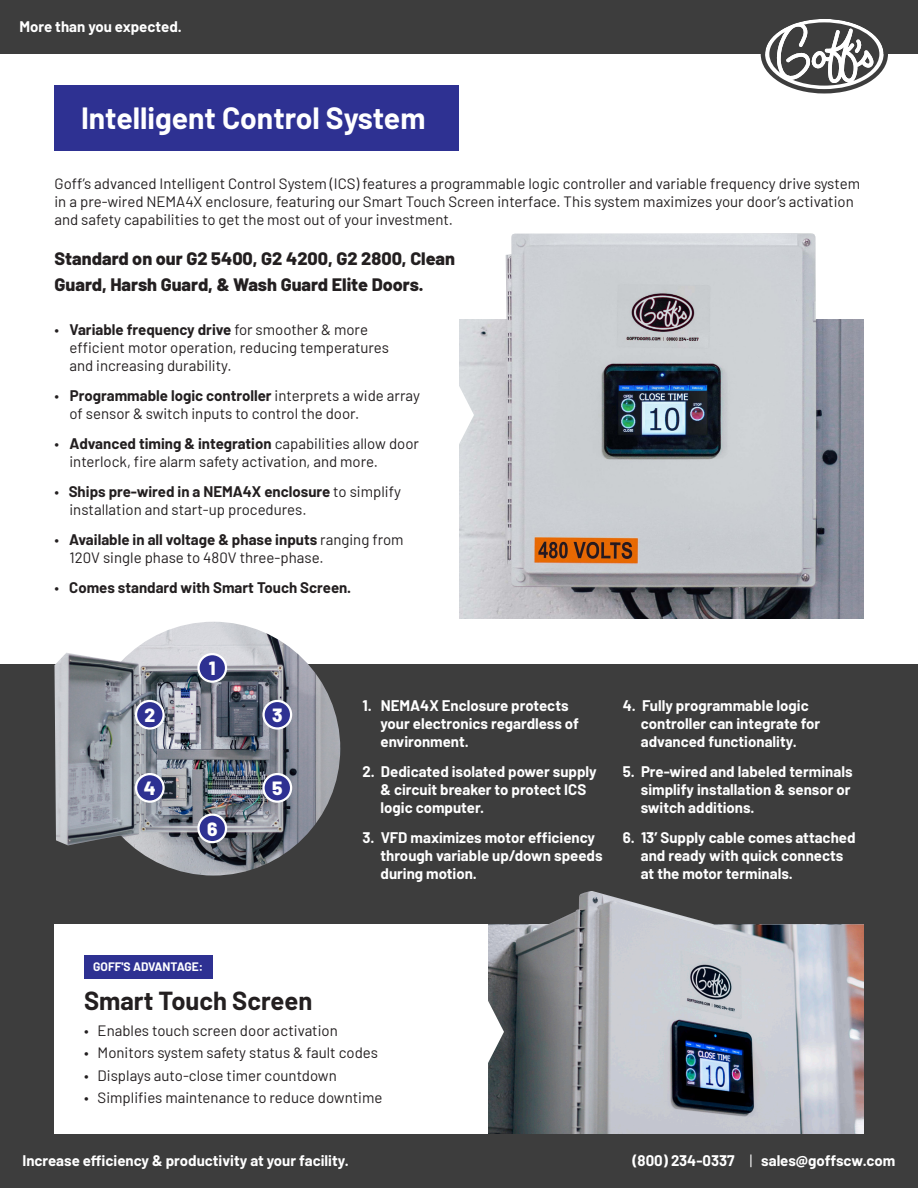
<style>
.page{position:relative;width:918px;height:1188px;background:#fff}
.page>*{position:absolute;margin:0;border:0;box-sizing:border-box;transform-origin:0 0}
.t1{font:700 30px "Barlow";color:#fff}
.t2{font:700 25.5px "Barlow";color:#231f20}
.t3{font:800 19.2px "Barlow";color:#fff}
.t4{font:800 18px/25.5px "Barlow";color:#231f20}
.t5{font:15px/18px "Barlow";color:#231f20}
.t6{font:700 15px/18px "Barlow";color:#fff}
.t7{font:700 15px "Barlow";color:#231f20}
.t8{font:700 12px "Barlow";color:#fff}
.s1{font-weight:400}
</style>
<div class="page">
<div style="left:54px;top:86px;width:405px;height:66px;background:#2e3192"></div>
<div style="left:0;top:664px;width:918px;height:524px;background:#3d3d3d"></div>
<div style="left:0;top:0;width:918px;height:54px;background:#3d3d3d"></div>
<svg style="left:761px;top:19px;width:127px;height:75px"></svg>
<img style="left:459px;top:233px;width:405px;height:386px">
<svg style="left:459px;top:357px;width:15px;height:117px"></svg>
<img style="left:54px;top:622px;width:286px;height:254px">
<div style="left:136px;top:701px;width:28px;height:27px;background:#2e3192;border-radius:50%"></div>
<div style="left:135px;top:700px;width:30px;height:30px;border:2px solid #fff;border-radius:50%"></div>
<div style="left:264px;top:701px;width:27px;height:27px;background:#2e3192;border-radius:50%"></div>
<div style="left:262px;top:700px;width:30px;height:30px;border:2px solid #fff;border-radius:50%"></div>
<div style="left:198px;top:815px;width:28px;height:27px;background:#2e3192;border-radius:50%"></div>
<div style="left:197px;top:813px;width:30px;height:30px;border:2px solid #fff;border-radius:50%"></div>
<div style="left:198px;top:654px;width:28px;height:28px;background:#2e3192;border-radius:50%"></div>
<div style="left:197px;top:653px;width:30px;height:30px;border:2px solid #fff;border-radius:50%"></div>
<div style="left:264px;top:774px;width:27px;height:28px;background:#2e3192;border-radius:50%"></div>
<div style="left:262px;top:773px;width:30px;height:30px;border:2px solid #fff;border-radius:50%"></div>
<div style="left:136px;top:774px;width:28px;height:28px;background:#2e3192;border-radius:50%"></div>
<div style="left:135px;top:773px;width:30px;height:30px;border:2px solid #fff;border-radius:50%"></div>
<img style="left:488px;top:891px;width:376px;height:243px">
<div style="left:54px;top:924px;width:434px;height:210px;background:#fff"></div>
<svg style="left:488px;top:973px;width:16px;height:117px"></svg>
<div style="left:84px;top:955px;width:129px;height:23px;background:#2e3192"></div>
<p class="t6" style="left:20px;top:16px;width:164px">More than you expected.</p>
<p class="t1" style="left:81px;top:96px;width:346px">Intelligent Control System</p>
<p class="t5" style="left:54px;top:173px;width:807px">Goff’s advanced Intelligent Control System (ICS) features a programmable logic controller and variable frequency drive system in a pre-wired NEMA4X enclosure, featuring our Smart Touch Screen interface. This system maximizes your door’s activation and safety capabilities to get the most out of your investment.</p>
<p class="t4" style="left:54px;top:244px;width:402px">Standard on our G2 5400, G2 4200, G2 2800, Clean<br>Guard, Harsh Guard, &amp; Wash Guard Elite Doors.</p>
<p class="t7" style="left:54px;top:318px;width:315px"><span class="s1">•</span> Variable frequency drive <span class="s1">for smoother &amp; more</span></p>
<p class="t5" style="left:69px;top:337px;width:321px">efficient motor operation, reducing temperatures</p>
<p class="t5" style="left:69px;top:355px;width:164px">and increasing durability.</p>
<p class="t7" style="left:54px;top:384px;width:367px"><span class="s1">•</span> Programmable logic controller <span class="s1">interprets a wide array</span></p>
<p class="t5" style="left:69px;top:403px;width:291px">of sensor &amp; switch inputs to control the door.</p>
<p class="t7" style="left:54px;top:432px;width:366px"><span class="s1">•</span> Advanced timing &amp; integration <span class="s1">capabilities allow door</span></p>
<p class="t5" style="left:69px;top:451px;width:310px">interlock, fire alarm safety activation, and more.</p>
<p class="t7" style="left:54px;top:480px;width:348px"><span class="s1">•</span> Ships pre-wired in a NEMA4X enclosure <span class="s1">to simplify</span></p>
<p class="t5" style="left:69px;top:499px;width:239px">installation and start-up procedures.</p>
<p class="t7" style="left:54px;top:528px;width:351px"><span class="s1">•</span> Available in all voltage &amp; phase inputs <span class="s1">ranging from</span></p>
<p class="t5" style="left:69px;top:547px;width:256px">120V single phase to 480V three-phase.</p>
<p class="t7" style="left:54px;top:576px;width:298px"><span class="s1">•</span> Comes standard with Smart Touch Screen.</p>
<p class="t3" style="left:209px;top:654px;width:8px">1</p>
<p class="t3" style="left:144px;top:701px;width:12px">2</p>
<p class="t3" style="left:272px;top:701px;width:12px">3</p>
<p class="t3" style="left:144px;top:774px;width:13px">4</p>
<p class="t3" style="left:272px;top:774px;width:12px">5</p>
<p class="t3" style="left:207px;top:814px;width:12px">6</p>
<p class="t6" style="left:381px;top:696px;width:200px;text-indent:-18px">1. NEMA4X Enclosure protects your electronics regardless of</p>
<p class="t6" style="left:381px;top:732px;width:90px">environment.</p>
<p class="t6" style="left:363px;top:762px;width:236px">2. Dedicated isolated power supply</p>
<p class="t6" style="left:381px;top:780px;width:207px">&amp; circuit breaker to protect ICS</p>
<p class="t6" style="left:381px;top:798px;width:105px">logic computer.</p>
<p class="t6" style="left:363px;top:828px;width:234px">3. VFD maximizes motor efficiency</p>
<p class="t6" style="left:381px;top:846px;width:224px">through variable up/down speeds</p>
<p class="t6" style="left:381px;top:864px;width:98px">during motion.</p>
<p class="t6" style="left:623px;top:696px;width:187px">4. Fully programmable logic</p>
<p class="t6" style="left:641px;top:714px;width:181px">controller can integrate for</p>
<p class="t6" style="left:641px;top:732px;width:157px">advanced functionality.</p>
<p class="t6" style="left:623px;top:762px;width:231px">5. Pre-wired and labeled terminals</p>
<p class="t6" style="left:641px;top:780px;width:211px">simplify installation &amp; sensor or</p>
<p class="t6" style="left:641px;top:798px;width:115px">switch additions.</p>
<p class="t6" style="left:623px;top:828px;width:234px">6. 13’ Supply cable comes attached</p>
<p class="t6" style="left:641px;top:846px;width:204px">and ready with quick connects</p>
<p class="t6" style="left:641px;top:864px;width:154px">at the motor terminals.</p>
<p class="t8" style="left:93px;top:958px;width:112px">GOFF'S ADVANTAGE:</p>
<p class="t2" style="left:84px;top:982px;width:230px">Smart Touch Screen</p>
<p class="t5" style="left:84px;top:1020px;width:255px">• Enables touch screen door activation</p>
<p class="t5" style="left:84px;top:1043px;width:295px">• Monitors system safety status &amp; fault codes</p>
<p class="t5" style="left:84px;top:1065px;width:254px">• Displays auto-close timer countdown</p>
<p class="t5" style="left:84px;top:1088px;width:300px">• Simplifies maintenance to reduce downtime</p>
<p class="t6" style="left:22px;top:1150px;width:328px">Increase efficiency &amp; productivity at your facility.</p>
<p class="t6" style="left:632px;top:1150px;width:265px">(800) 234-0337 <span class="s1">|</span> sales@goffscw.com</p>
</div>
